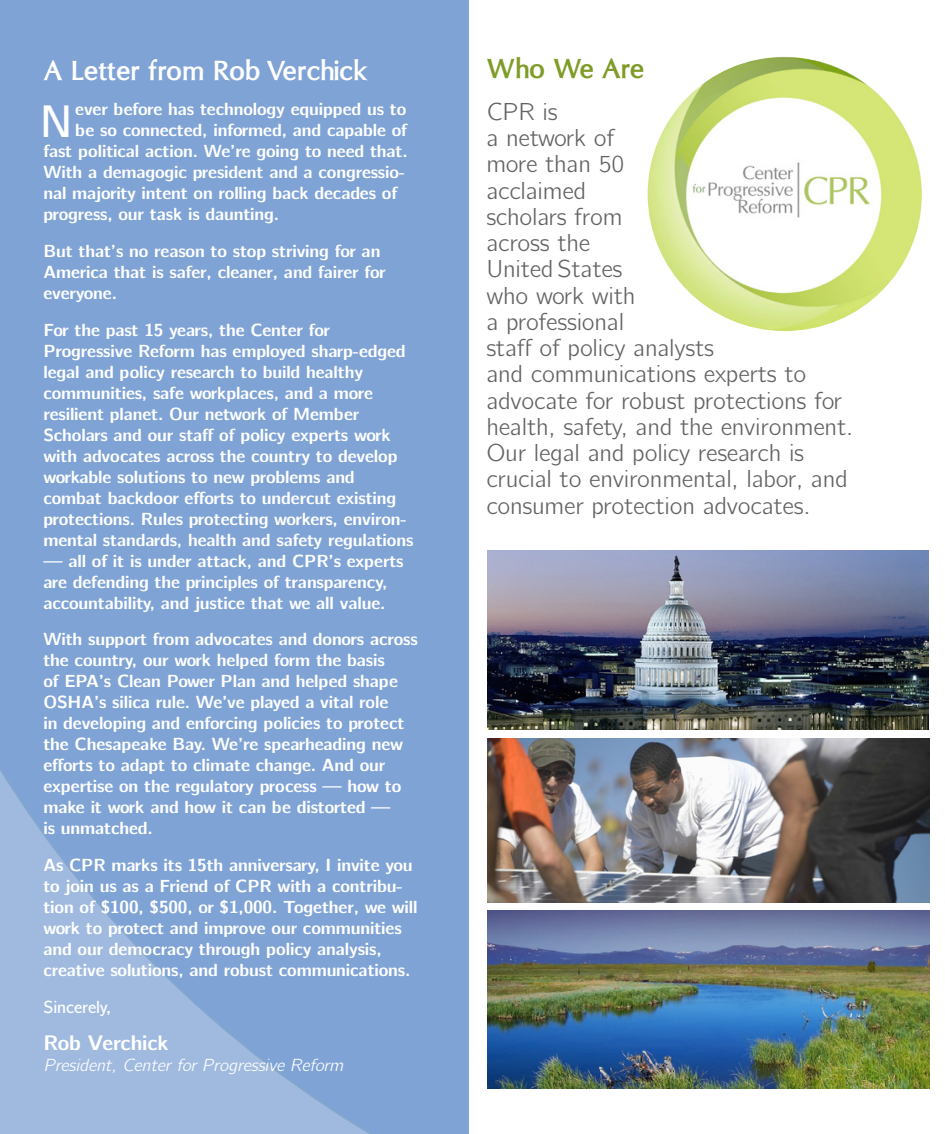
<style>
.page{position:relative;width:945px;height:1134px;background:#fff}
.page>*{position:absolute;margin:0;border:0;box-sizing:border-box;transform-origin:0 0}
.text{font:600 45.5px "CMU Bright";color:#fff}
.bullets_for_brochure{font:700 28px "Oregon LDO";letter-spacing:.03em;color:#fff}
.bullets_for_brochure-2{font:700 28px "Oregon LDO";letter-spacing:.02em;color:#7e9c27}
.text-2{font:24.5px/26.2px "CMU Bright";letter-spacing:-.01em;color:#636366}
.text-3{font:700 21px "CMU Bright";letter-spacing:-.01em;color:#fff}
.text-4{font:700 17.5px/21px "CMU Bright";letter-spacing:-.01em;color:#fff}
.text-5{font:italic 17.5px "CMU Bright";letter-spacing:-.01em;color:#fff}
.text-6{font:600 17.5px "CMU Bright";letter-spacing:-.01em;color:#fff}
</style>
<div class="page">
<div style="left:0;top:0;width:469px;height:1134px;background:#7fa3d5"></div>
<svg style="left:0;top:771px;width:369px;height:363px"></svg>
<img style="left:648px;top:57px;width:274px;height:274px;border-radius:137px">
<img style="left:487px;top:738px;width:442px;height:164px">
<img style="left:487px;top:910px;width:442px;height:178px">
<img style="left:487px;top:550px;width:441px;height:180px">
<p class="bullets_for_brochure" style="left:44px;top:54px;width:325px">A Letter from Rob Verchick</p>
<p class="text-4" style="left:75px;top:98px;width:333px">ever before has technology equipped us to</p>
<p class="text-4" style="left:75px;top:119px;width:333px">be so connected, informed, and capable of</p>
<p class="text-4" style="left:43px;top:140px;width:366px">fast political action. We’re going to need that.</p>
<p class="text-4" style="left:43px;top:161px;width:363px">With a demagogic president and a congressio-</p>
<p class="text-4" style="left:43px;top:182px;width:355px">nal majority intent on rolling back decades of</p>
<p class="text-4" style="left:43px;top:203px;width:237px">progress, our task is daunting.</p>
<p class="text-4" style="left:43px;top:240px;width:344px">But that’s no reason to stop striving for an<br>America that is safer, cleaner, and fairer for everyone.</p>
<p class="text-4" style="left:43px;top:318px;width:372px">For the past 15 years, the Center for Progressive Reform has employed sharp-edged legal and policy research to build healthy communities, safe workplaces, and a more resilient planet. Our network of Member Scholars and our staff of policy experts work with advocates across the country to develop workable solutions to new problems and combat backdoor efforts to undercut existing protections. Rules protecting workers, environ&shy;mental standards, health and safety regulations</p>
<p class="text-4" style="left:43px;top:549px;width:362px">— all of it is under attack, and CPR’s experts are defending the principles of transparency, accountability, and justice that we all value.</p>
<p class="text-4" style="left:43px;top:628px;width:376px">With support from advocates and donors across the country, our work helped form the basis<br>of EPA’s Clean Power Plan and helped shape OSHA’s silica rule. We’ve played a vital role<br>in developing and enforcing policies to protect the Chesapeake Bay. We’re spearheading new efforts to adapt to climate change. And our expertise on the regulatory process — how to make it work and how it can be distorted —<br>is unmatched.</p>
<p class="text-4" style="left:43px;top:854px;width:376px">As CPR marks its 15th anniversary, I invite you to join us as a Friend of CPR with a contribu&shy;tion of $100, $500, or $1,000. Together, we will work to protect and improve our communities and our democracy through policy analysis, creative solutions, and robust communications.</p>
<p class="text-6" style="left:43px;top:992px;width:69px">Sincerely,</p>
<p class="text-3" style="left:43px;top:1025px;width:127px">Rob Verchick</p>
<p class="text-5" style="left:43px;top:1049px;width:302px">President, Center for Progressive Reform</p>
<p class="text" style="left:40px;top:83px;width:34px">N</p>
<p class="bullets_for_brochure-2" style="left:486px;top:52px;width:159px">Who We Are</p>
<p class="text-2" style="left:486px;top:96px;width:368px">CPR is<br>a network of<br>more than 50<br>acclaimed<br>scholars from<br>across the<br>United States<br>who work with<br>a professional<br>staff of policy analysts<br>and communications experts to advocate for robust protections for health, safety, and the environment.<br>Our legal and policy research is crucial to environmental, labor, and consumer protection advocates.</p>
</div>
